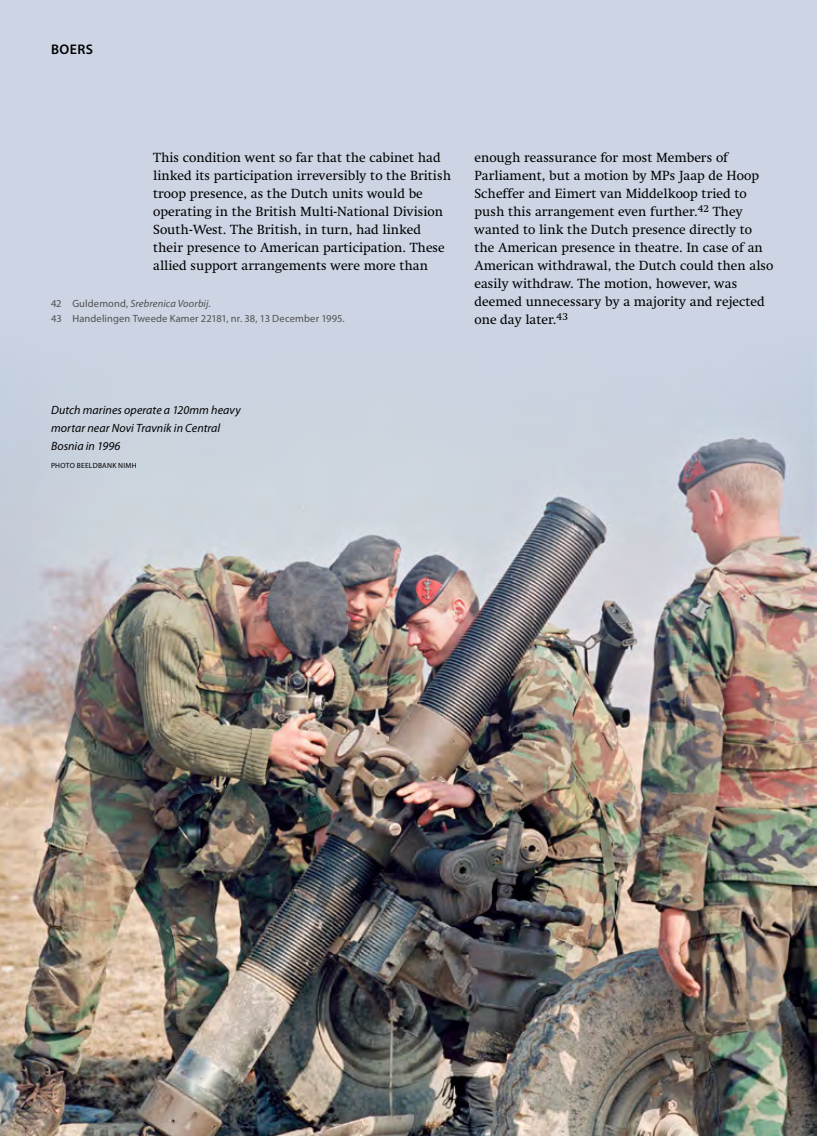
<style>
.page{position:relative;width:817px;height:1136px;background:#fff}
.page>*{position:absolute;margin:0;border:0;box-sizing:border-box;transform-origin:0 0}
.t1{font:600 13.95px "Myriad Pro";color:#000}
.t2{font:13.5px/18px "Swift LT Std";color:#000}
.t3{font:italic 12px/18px "Myriad Pro";letter-spacing:.005em;color:#000}
.t4{font:10.5px/15px "Myriad Pro";letter-spacing:.015em;color:#4d4f4e}
.t5{font:7.5px "Myriad Pro";letter-spacing:.035em;color:#000}
.s1{font-style:italic}
</style>
<div class="page">
<div style="left:0;top:0;width:816px;height:1135px;background:#cdd5e4"></div>
<img style="left:0;top:401px;width:816px;height:734px">
<p class="t1" style="left:51px;top:40px;width:43px">BOERS</p>
<p class="t2" style="left:153px;top:149px;width:299px">This condition went so far that the cabinet had linked its participation irreversibly to the British troop presence, as the Dutch units would be operating in the British Multi-National Division South-West. The British, in turn, had linked their presence to American participation. These allied support arrangements were more than</p>
<p class="t4" style="left:51px;top:296px;width:295px">42 Guldemond, <span class="s1">Srebrenica Voorbij</span>.<br>43 Handelingen Tweede Kamer 22181, nr. 38, 13 December 1995.</p>
<p class="t2" style="left:474px;top:149px;width:300px">enough reassurance for most Members of Parliament, but a motion by MPs Jaap de Hoop Scheffer and Eimert van Middelkoop tried to push this arrangement even further.<sup>42</sup> They wanted to link the Dutch presence directly to the American presence in theatre. In case of an American withdrawal, the Dutch could then also easily withdraw. The motion, however, was deemed unnecessary by a majority and rejected one day later.<sup>43</sup></p>
<p class="t3" style="left:51px;top:401px;width:191px">Dutch marines operate a 120mm heavy mortar near Novi Travnik in Central<br>Bosnia in 1996</p>
<p class="t5" style="left:51px;top:461px;width:87px">PHOTO BEELDBANK NIMH</p>
</div>
